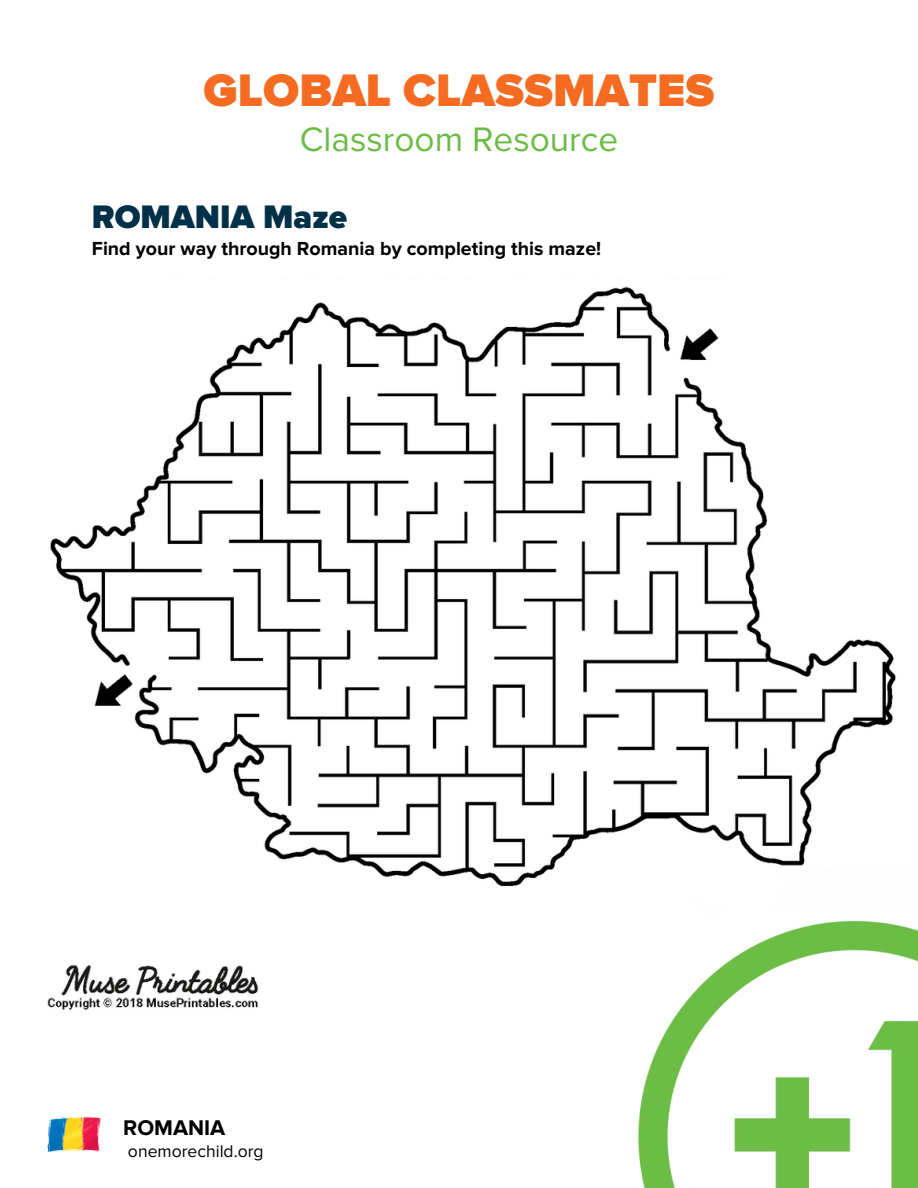
<style>
.page{position:relative;width:918px;height:1188px;background:#fff}
.page>*{position:absolute;margin:0;border:0;box-sizing:border-box;transform-origin:0 0}
.t1{font:900 47.25px "Proxima Nova";color:#f46b21}
.t2{font:35.25px "Proxima Nova";color:#6bbc44}
.t3{font:900 33.75px "Proxima Nova";color:#003047}
.t4{font:700 22.05px "Proxima Nova";color:#000}
.t5{font:700 19.65px "Proxima Nova";color:#000}
.t6{font:17.55px "Proxima Nova";color:#000}
</style>
<div class="page">
<img style="left:638px;top:920px;width:280px;height:268px">
<svg style="left:48px;top:1116px;width:52px;height:36px;background:#b78f78"></svg>
<img style="left:50px;top:286px;width:846px;height:600px">
<svg style="left:644px;top:824px;width:141px;height:104px"></svg>
<img style="left:48px;top:965px;width:211px;height:45px">
<p class="t1" style="left:204px;top:63px;width:512px">GLOBAL CLASSMATES</p>
<p class="t2" style="left:300px;top:119px;width:320px">Classroom Resource</p>
<p class="t3" style="left:92px;top:197px;width:257px">ROMANIA Maze</p>
<p class="t5" style="left:92px;top:237px;width:511px">Find your way through Romania by completing this maze!</p>
<p class="t4" style="left:123px;top:1115px;width:104px">ROMANIA</p>
<p class="t6" style="left:128px;top:1141px;width:137px">onemorechild.org</p>
</div>
